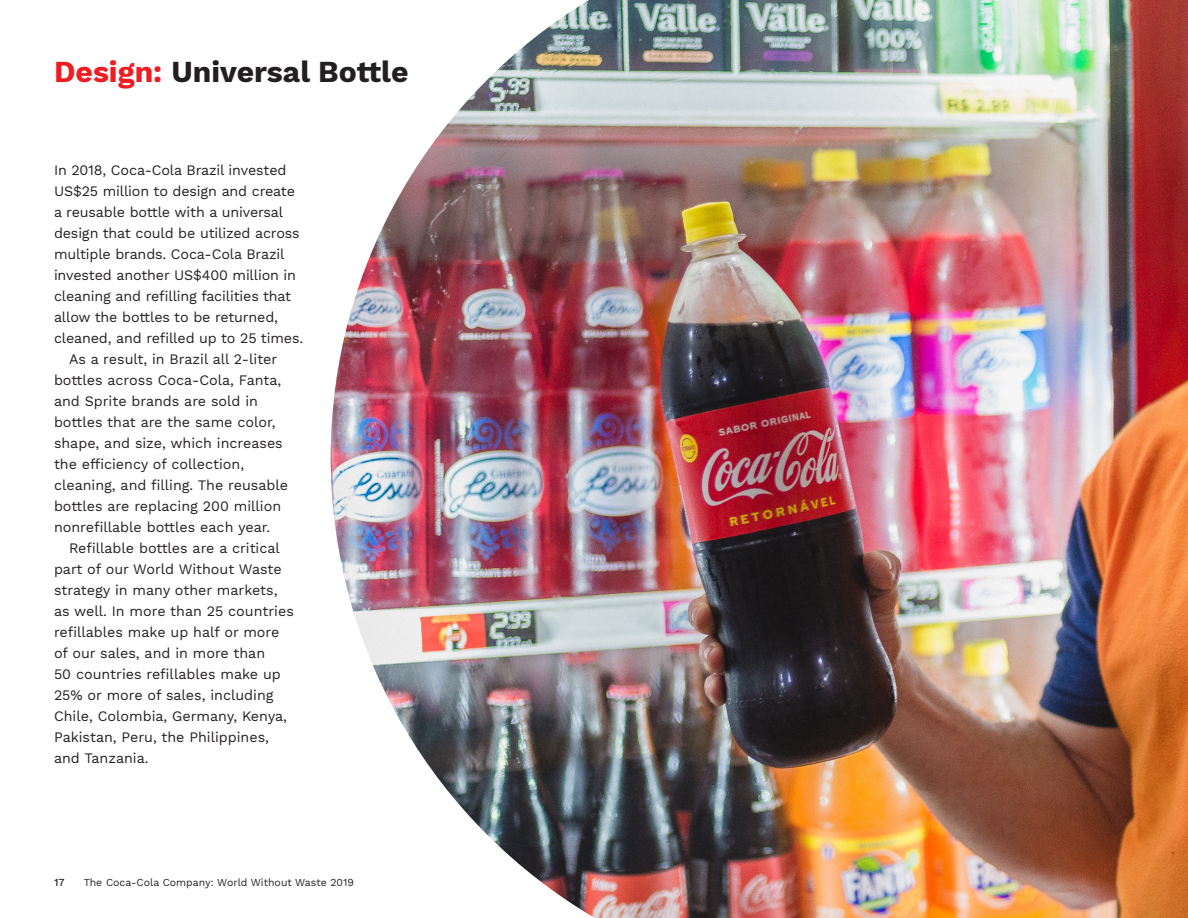
<style>
.page{position:relative;width:1188px;height:918px;background:#fff}
.page>*{position:absolute;margin:0;border:0;box-sizing:border-box;transform-origin:0 0}
.t1{font:700 30px "Work Sans";color:#231f20}
.t2{font:14.25px/21px "Work Sans";color:#231f20}
.t3{font:10.5px "Work Sans";color:#231f20}
.t4{font:500 10.5px "Work Sans";color:#231f20}
.s1{color:#ee1d23}
</style>
<div class="page">
<img style="left:331px;top:0;width:857px;height:918px">
<p class="t1" style="left:54px;top:54px;width:356px"><span class="s1">Design:</span> Universal Bottle</p>
<p class="t2" style="left:54px;top:161px;width:251px">In 2018, Coca-Cola Brazil invested US$25 million to design and create a reusable bottle with a universal design that could be utilized across multiple brands. Coca-Cola Brazil invested another US$400 million in cleaning and refilling facilities that allow the bottles to be returned, cleaned, and refilled up to 25 times.</p>
<p class="t2" style="left:54px;top:350px;width:236px;text-indent:15px">As a result, in Brazil all 2-liter bottles across Coca-Cola, Fanta, and Sprite brands are sold in bottles that are the same color, shape, and size, which increases the efficiency of collection, cleaning, and filling. The reusable bottles are replacing 200 million nonrefillable bottles each year.</p>
<p class="t2" style="left:54px;top:539px;width:241px;text-indent:15px">Refillable bottles are a critical part of our World Without Waste strategy in many other markets, as well. In more than 25 countries refillables make up half or more of our sales, and in more than<br>50 countries refillables make up<br>25% or more of sales, including<br>Chile, Colombia, Germany, Kenya,<br>Pakistan, Peru, the Philippines, and Tanzania.</p>
<p class="t4" style="left:54px;top:877px;width:12px">17</p>
<p class="t3" style="left:84px;top:877px;width:272px">The Coca-Cola Company: World Without Waste 2019</p>
</div>
